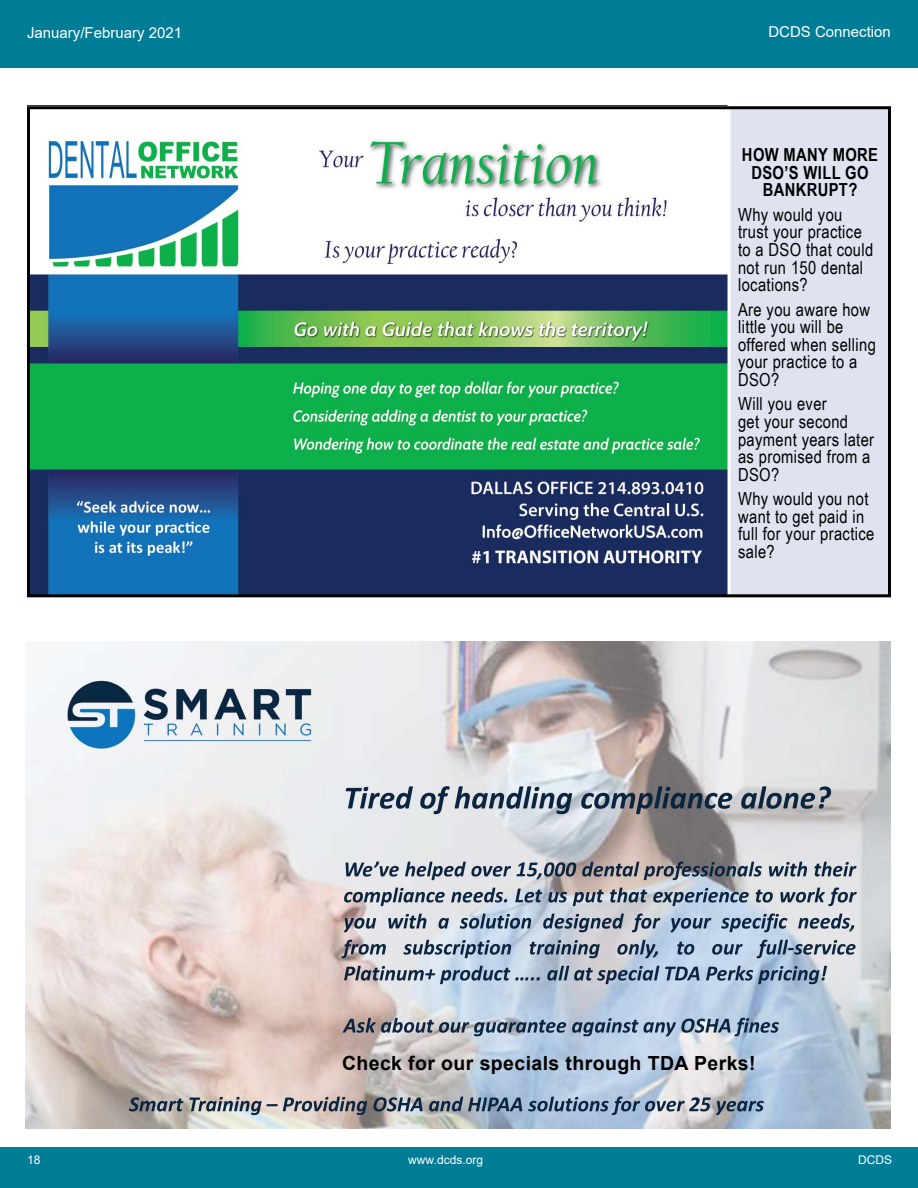
<style>
.page{position:relative;width:918px;height:1188px;background:#fff}
.page>*{position:absolute;margin:0;border:0;box-sizing:border-box;transform-origin:0 0}
.t1{font:700 19.5px "Arial";letter-spacing:.02em;color:#000}
.t2{font:18px/17.5px "Arial Narrow";letter-spacing:.02em;color:#000}
.t3{font:700 18px/17.5px "Arial Narrow";letter-spacing:.02em;color:#000;text-align:center}
.t4{font:15px "Arial";color:#fff}
.t5{font:12px "Arial";color:#fff}
</style>
<div class="page">
<div style="left:0;top:0;width:918px;height:60px;background:#007d96"></div>
<div style="left:0;top:51px;width:918px;height:17px;background:#007d96"></div>
<div style="left:0;top:1148px;width:918px;height:40px;background:#007d96"></div>
<img style="left:27px;top:105px;width:701px;height:488px">
<div style="left:729px;top:105px;width:162px;height:492px;background:#dfe3f0"></div>
<div style="left:728px;top:104px;width:165px;height:494px;border:3px solid #fff"></div>
<div style="left:27px;top:106px;width:864px;height:491px;border:3px solid #000"></div>
<img style="left:26px;top:642px;width:865px;height:487px">
<p class="t4" style="left:27px;top:22px;width:157px">January/February 2021</p>
<p class="t4" style="left:768px;top:22px;width:124px">DCDS Connection</p>
<p class="t3" style="left:742px;top:146px;width:138px">HOW MANY MORE<br>DSO’S WILL GO<br>BANKRUPT?</p>
<p class="t2" style="left:738px;top:205px;width:137px">Why would you trust your practice to a DSO that could not run 150 dental locations?</p>
<p class="t2" style="left:738px;top:300px;width:139px">Are you aware how little you will be offered when selling your practice to a<br>DSO?</p>
<p class="t2" style="left:738px;top:395px;width:138px">Will you ever<br>get your second payment years later as promised from a<br>DSO?</p>
<p class="t2" style="left:738px;top:489px;width:138px">Why would you not want to get paid in full for your practice sale?</p>
<p class="t1" style="left:342px;top:1050px;width:415px">Check for our specials through TDA Perks!</p>
<p class="t5" style="left:27px;top:1152px;width:15px">18</p>
<p class="t5" style="left:408px;top:1152px;width:76px">www.dcds.org</p>
<p class="t5" style="left:858px;top:1152px;width:35px">DCDS</p>
</div>
